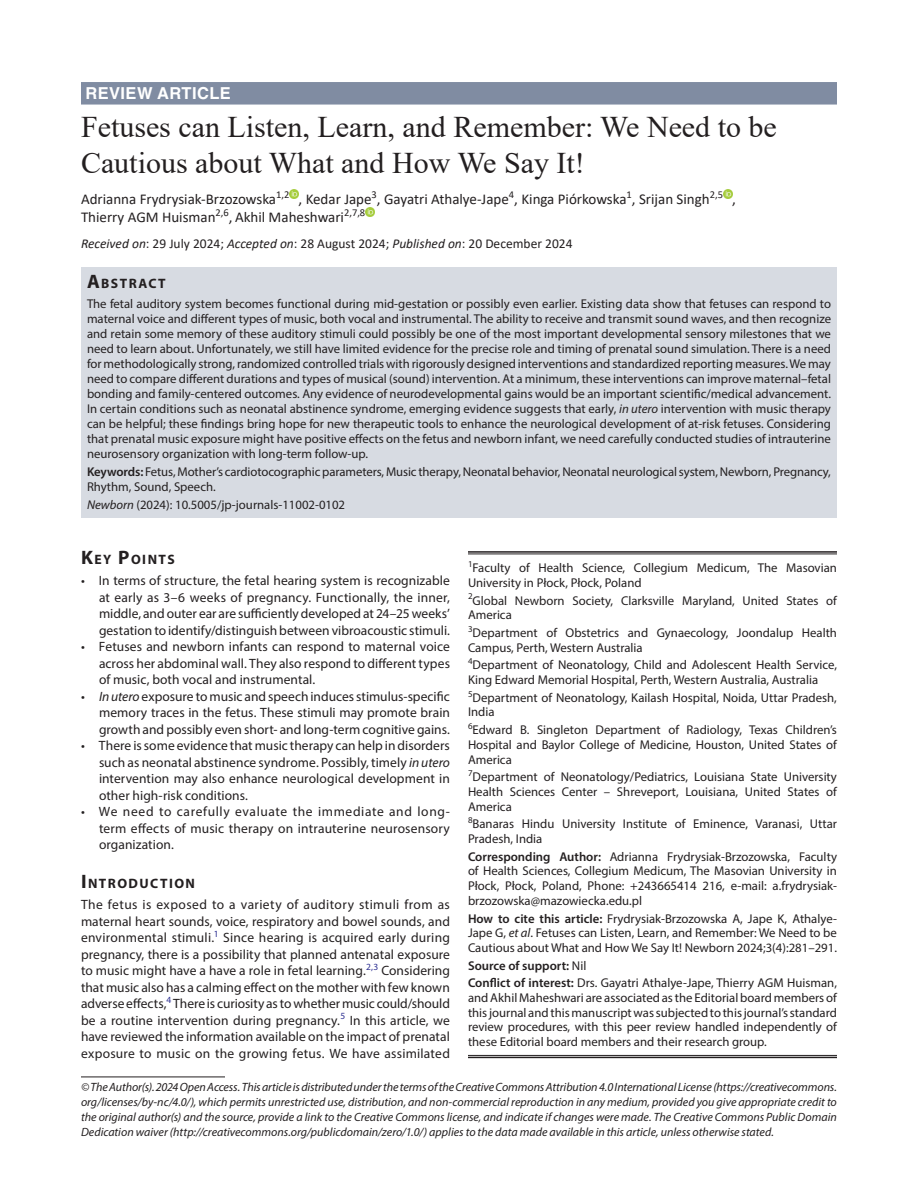
<style>
.page{position:relative;width:918px;height:1188px;background:#fff}
.page>*{position:absolute;margin:0;border:0;box-sizing:border-box;transform-origin:0 0}
.t1{font:30px/36px "Times New Roman";color:#231f20}
.ArticleType{font:700 16.5px "Helvetica LT Std";letter-spacing:.025em;color:#fff}
.AuthorName{font:15px/18px "Calibri";color:#231f20}
.Head-1{font:700 13.65px "Myriad Pro";letter-spacing:.105em;color:#231f20}
.AbstractTitle{font:700 13.65px "Myriad Pro";letter-spacing:.105em;color:#231f20}
.List-Bullet{font:13.5px/16.5px "Myriad Pro";letter-spacing:.005em;color:#231f20;text-align:justify}
.Para-NoIndent{font:13.5px/16.5px "Myriad Pro";letter-spacing:.015em;color:#231f20;text-align:justify}
.PAS_History{font:13.5px "Calibri";color:#231f20}
.Abstract-Para-first{font:12.75px/15px "Myriad Pro";color:#231f20;text-align:justify}
.Affiliation{font:12.75px/14.7px "Myriad Pro";color:#231f20}
.COI{font:12.75px/14.7px "Myriad Pro";color:#231f20;text-align:justify}
.Corresponding_Author{font:12.75px/14.7px "Myriad Pro";color:#231f20;text-align:justify}
.How_to_Cite{font:12.75px/14.7px "Myriad Pro";color:#231f20;text-align:justify}
.Keywords{font:12.75px/15px "Myriad Pro";letter-spacing:-.01em;color:#231f20}
.Affiliation-first{font:12.75px/14.7px "Myriad Pro";color:#231f20}
.JT_DOI{font:12.75px "Myriad Pro";color:#231f20}
.Source{font:600 12.75px "Myriad Pro";color:#231f20}
.FootNote{font:italic 12px/15px "Myriad Pro";color:#231f20;text-align:justify}
.s1{font-style:italic}
.s2{font-size:19.5px}
.s3{font-weight:600}
.s4{font-weight:400}
</style>
<div class="page">
<div style="left:81px;top:82px;width:756px;height:23px;background:#808ca2"></div>
<div style="left:81px;top:268px;width:756px;height:25px;background:#d7dbe2"></div>
<div style="left:81px;top:292px;width:756px;height:175px;background:#d7dbe2"></div>
<div style="left:81px;top:460px;width:756px;height:40px;background:#d7dbe2"></div>
<div style="left:81px;top:493px;width:756px;height:25px;background:#d7dbe2"></div>
<svg style="left:289px;top:189px;width:10px;height:9px"></svg>
<svg style="left:723px;top:189px;width:9px;height:9px"></svg>
<svg style="left:365px;top:207px;width:9px;height:9px"></svg>
<hr style="left:81px;top:1077px;width:144px;height:1px;background:#231f20">
<hr style="left:468px;top:551px;width:369px;height:2px;background:#231f20">
<hr style="left:468px;top:554px;width:369px;height:1px;background:#231f20">
<hr style="left:468px;top:1055px;width:369px;height:1px;background:#231f20">
<hr style="left:468px;top:1057px;width:369px;height:1px;background:#231f20">
<p class="ArticleType" style="left:86px;top:83px;width:147px">REVIEW ARTICLE</p>
<p class="t1" style="left:81px;top:108px;width:697px">Fetuses can Listen, Learn, and Remember: We Need to be<br>Cautious about What and How We Say It!</p>
<p class="AuthorName" style="left:81px;top:190px;width:657px">Adrianna Frydrysiak-Brzozowska<sup>1,2</sup> , Kedar Jape<sup>3</sup>, Gayatri Athalye-Jape<sup>4</sup>, Kinga Piórkowska<sup>1</sup>, Srijan Singh<sup>2,5</sup> ,<br>Thierry AGM Huisman<sup>2,6</sup>, Akhil Maheshwari<sup>2,7,8</sup></p>
<p class="PAS_History" style="left:81px;top:234px;width:493px"><span class="s1">Received on</span>: 29 July 2024; <span class="s1">Accepted on</span>: 28 August 2024; <span class="s1">Published on</span>: 20 December 2024</p>
<p class="AbstractTitle" style="left:87px;top:275px;width:80px"><span class="s2">A</span>BSTRACT</p>
<p class="Abstract-Para-first" style="left:87px;top:296px;width:746px">The fetal auditory system becomes functional during mid-gestation or possibly even earlier. Existing data show that fetuses can respond to maternal voice and different types of music, both vocal and instrumental. The ability to receive and transmit sound waves, and then recognize and retain some memory of these auditory stimuli could possibly be one of the most important developmental sensory milestones that we need to learn about. Unfortunately, we still have limited evidence for the precise role and timing of prenatal sound simulation. There is a need for methodologically strong, randomized controlled trials with rigorously designed interventions and standardized reporting measures. We may need to compare different durations and types of musical (sound) intervention. At a minimum, these interventions can improve maternal–fetal bonding and family-centered outcomes. Any evidence of neurodevelopmental gains would be an important scientific/medical advancement.<br>In certain conditions such as neonatal abstinence syndrome, emerging evidence suggests that early, <span class="s1">in utero</span> intervention with music therapy can be helpful; these findings bring hope for new therapeutic tools to enhance the neurological development of at-risk fetuses. Considering that prenatal music exposure might have positive effects on the fetus and newborn infant, we need carefully conducted studies of intrauterine neurosensory organization with long-term follow-up.</p>
<p class="Keywords" style="left:87px;top:464px;width:745px"><span class="s3">Keywords:</span> Fetus, Mother’s cardiotocographic parameters, Music therapy, Neonatal behavior, Neonatal neurological system, Newborn, Pregnancy,<br>Rhythm, Sound, Speech.</p>
<p class="JT_DOI" style="left:87px;top:497px;width:260px"><span class="s1">Newborn</span> (2024): 10.5005/jp-journals-11002-0102</p>
<p class="Head-1" style="left:81px;top:551px;width:95px"><span class="s2">K</span>EY <span class="s2">P</span>OINTS</p>
<p class="List-Bullet" style="left:99px;top:572px;width:353px;text-indent:-18px">• In terms of structure, the fetal hearing system is recognizable at early as 3–6 weeks of pregnancy. Functionally, the inner, middle, and outer ear are sufficiently developed at 24–25 weeks’ gestation to identify/distinguish between vibroacoustic stimuli.</p>
<p class="List-Bullet" style="left:99px;top:638px;width:353px;text-indent:-18px">• Fetuses and newborn infants can respond to maternal voice across her abdominal wall. They also respond to different types of music, both vocal and instrumental.</p>
<p class="List-Bullet" style="left:99px;top:688px;width:353px;text-indent:-18px">• <span class="s1">In utero</span> exposure to music and speech induces stimulus-specific memory traces in the fetus. These stimuli may promote brain growth and possibly even short- and long-term cognitive gains.</p>
<p class="List-Bullet" style="left:99px;top:737px;width:353px;text-indent:-18px">• There is some evidence that music therapy can help in disorders such as neonatal abstinence syndrome. Possibly, timely <span class="s1">in utero </span>intervention may also enhance neurological development in other high-risk conditions.</p>
<p class="List-Bullet" style="left:99px;top:803px;width:353px;text-indent:-18px">• We need to carefully evaluate the immediate and long&shy;term effects of music therapy on intrauterine neurosensory organization.</p>
<p class="Head-1" style="left:81px;top:875px;width:116px"><span class="s2">I</span> NTRODUCTION</p>
<p class="Para-NoIndent" style="left:81px;top:896px;width:371px">The fetus is exposed to a variety of auditory stimuli from as maternal heart sounds, voice, respiratory and bowel sounds, and environmental stimuli.<sup>1</sup> Since hearing is acquired early during pregnancy, there is a possibility that planned antenatal exposure to music might have a have a role in fetal learning.<sup>2,3</sup> Considering that music also has a calming effect on the mother with few known adverse effects,<sup>4</sup> There is curiosity as to whether music could/should be a routine intervention during pregnancy.<sup>5</sup> In this article, we have reviewed the information available on the impact of prenatal exposure to music on the growing fetus. We have assimilated</p>
<p class="FootNote" style="left:81px;top:1079px;width:758px">© The Author(s). 2024 Open Access. This article is distributed under the terms of the Creative Commons Attribution 4.0 International License (https://creativecommons. org/licenses/by-nc/4.0/), which permits unrestricted use, distribution, and non-commercial reproduction in any medium, provided you give appropriate credit to the original author(s) and the source, provide a link to the Creative Commons license, and indicate if changes were made. The Creative Commons Public Domain Dedication waiver (http://creativecommons.org/publicdomain/zero/1.0/) applies to the data made available in this article, unless otherwise stated.</p>
<p class="Affiliation-first" style="left:468px;top:560px;width:370px"><sup>1</sup>Faculty of Health Science, Collegium Medicum, The Masovian<br>University in Płock, Płock, Poland</p>
<p class="Affiliation" style="left:468px;top:593px;width:370px"><sup>2</sup>Global Newborn Society, Clarksville Maryland, United States of<br>America</p>
<p class="Affiliation" style="left:468px;top:625px;width:371px"><sup>3</sup>Department of Obstetrics and Gynaecology, Joondalup Health<br>Campus, Perth, Western Australia</p>
<p class="Affiliation" style="left:468px;top:658px;width:370px"><sup>4</sup>Department of Neonatology, Child and Adolescent Health Service,<br>King Edward Memorial Hospital, Perth, Western Australia, Australia</p>
<p class="Affiliation" style="left:468px;top:690px;width:370px"><sup>5</sup>Department of Neonatology, Kailash Hospital, Noida, Uttar Pradesh,<br>India</p>
<p class="Affiliation" style="left:468px;top:722px;width:370px;text-align:justify"><sup>6</sup>Edward B. Singleton Department of Radiology, Texas Children’s Hospital and Baylor College of Medicine, Houston, United States of America</p>
<p class="Affiliation" style="left:468px;top:769px;width:371px;text-align:justify"><sup>7</sup>Department of Neonatology/Pediatrics, Louisiana State University Health Sciences Center – Shreveport, Louisiana, United States of America</p>
<p class="Affiliation" style="left:468px;top:817px;width:371px"><sup>8</sup>Banaras Hindu University Institute of Eminence, Varanasi, Uttar<br>Pradesh, India</p>
<p class="Corresponding_Author" style="left:468px;top:849px;width:371px"><span class="s3">Corresponding Author:</span> Adrianna Frydrysiak-Brzozowska, Faculty of Health Sciences, Collegium Medicum, The Masovian University in Płock, Płock, Poland, Phone: +243665414 216, e-mail: a.frydrysiak&shy;brzozowska@mazowiecka.edu.pl</p>
<p class="How_to_Cite" style="left:468px;top:911px;width:371px"><span class="s3">How to cite this article:</span> Frydrysiak-Brzozowska A, Jape K, Athalye-Jape G, <span class="s1">et al</span>. Fetuses can Listen, Learn, and Remember: We Need to be Cautious about What and How We Say It! Newborn 2024;3(4):281–291.</p>
<p class="Source" style="left:468px;top:957px;width:120px">Source of support: <span class="s4">Nil</span></p>
<p class="COI" style="left:468px;top:976px;width:371px"><span class="s3">Conflict of interest:</span> Drs. Gayatri Athalye-Jape, Thierry AGM Huisman, and Akhil Maheshwari are associated as the Editorial board members of this journal and this manuscript was subjected to this journal’s standard review procedures, with this peer review handled independently of these Editorial board members and their research group.</p>
</div>
